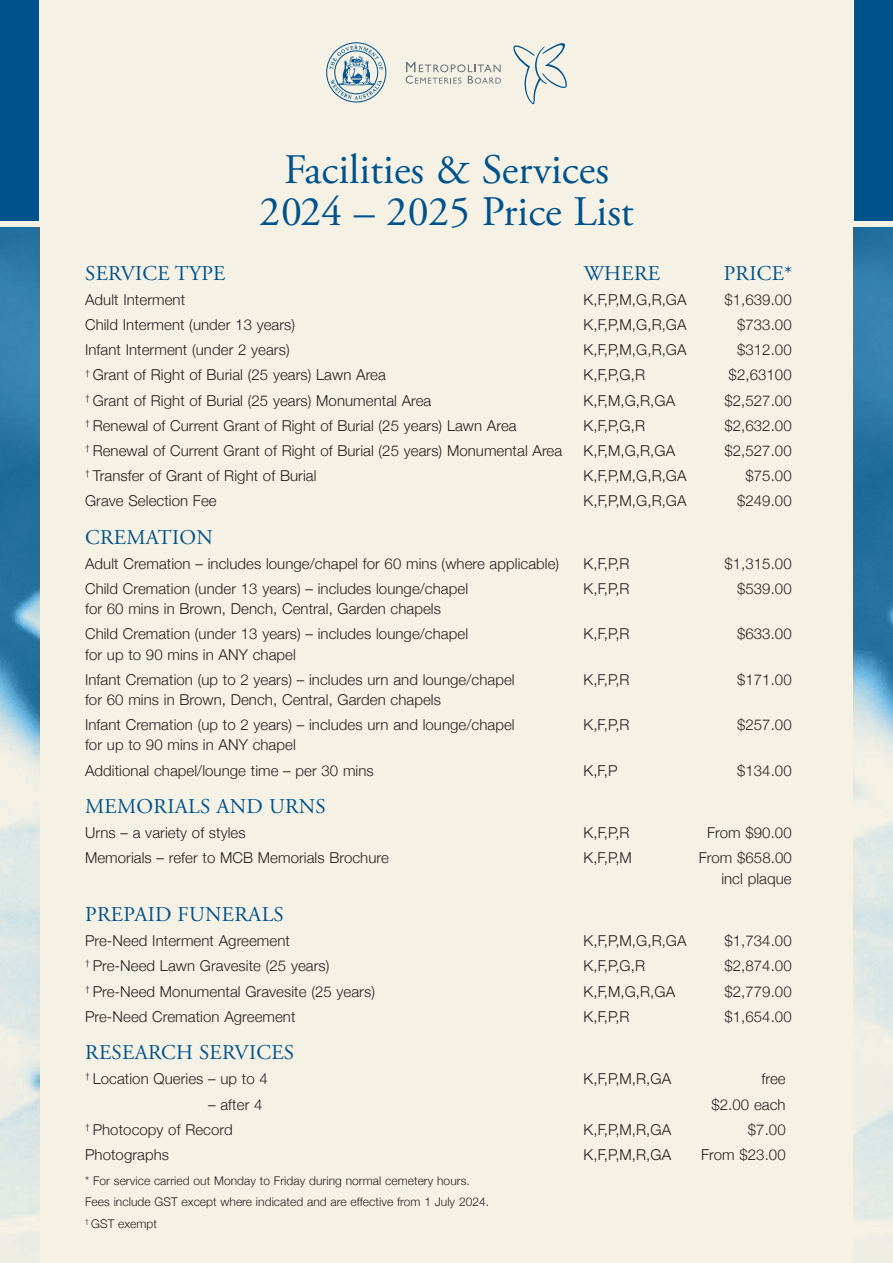
<style>
.page{position:relative;width:893px;height:1263px;background:#f5f2e5}
.page>*{position:absolute;margin:0;border:0;box-sizing:border-box;transform-origin:0 0}
.t1{font:42px/42px "Adobe Garamond Pro";color:#00528c;text-align:center}
.t2{font:21px "Adobe Garamond Pro";letter-spacing:.015em;color:#00528c}
.t3{font:300 15px/20.2px "Helvetica Neue";letter-spacing:.005em;color:#231f20}
.t4{font:300 12px/21.1px "Helvetica Neue";letter-spacing:.005em;color:#231f20}
</style>
<div class="page">
<img style="left:854px;top:228px;width:39px;height:1015px">
<div style="left:854px;top:0;width:39px;height:220px;background:#00528c"></div>
<img style="left:0;top:228px;width:39px;height:1035px">
<div style="left:0;top:0;width:39px;height:220px;background:#00528c"></div>
<svg style="left:406px;top:62px;width:95px;height:22px"></svg>
<svg style="left:513px;top:43px;width:54px;height:61px"></svg>
<svg style="left:326px;top:42px;width:60px;height:60px"></svg>
<h1 class="t1" style="left:259px;top:150px;width:376px">Facilities &amp; Services<br>2024 – 2025 Price List</h1>
<h2 class="t2" style="left:85px;top:261px;width:142px">SERVICE TYPE</h2>
<h2 class="t2" style="left:584px;top:261px;width:78px">WHERE</h2>
<h2 class="t2" style="left:724px;top:261px;width:70px">PRICE*</h2>
<p class="t3" style="left:85px;top:288px;width:102px">Adult Interment</p>
<p class="t3" style="left:584px;top:288px;width:104px">K,F,P,M,G,R,GA</p>
<p class="t3" style="left:724px;top:288px;width:69px">$1,639.00</p>
<p class="t3" style="left:85px;top:314px;width:212px">Child Interment (under 13 years)</p>
<p class="t3" style="left:584px;top:314px;width:104px">K,F,P,M,G,R,GA</p>
<p class="t3" style="left:737px;top:314px;width:56px">$733.00</p>
<p class="t3" style="left:85px;top:339px;width:206px">Infant Interment (under 2 years)</p>
<p class="t3" style="left:584px;top:339px;width:104px">K,F,P,M,G,R,GA</p>
<p class="t3" style="left:737px;top:339px;width:56px">$312.00</p>
<p class="t3" style="left:85px;top:364px;width:302px"><sup>†</sup> Grant of Right of Burial (25 years) Lawn Area</p>
<p class="t3" style="left:584px;top:364px;width:63px">K,F,P,G,R</p>
<p class="t3" style="left:729px;top:364px;width:65px">$2,63100</p>
<p class="t3" style="left:85px;top:389px;width:348px"><sup>†</sup> Grant of Right of Burial (25 years) Monumental Area</p>
<p class="t3" style="left:584px;top:389px;width:93px">K,F,M,G,R,GA</p>
<p class="t3" style="left:724px;top:389px;width:69px">$2,527.00</p>
<p class="t3" style="left:85px;top:414px;width:433px"><sup>†</sup> Renewal of Current Grant of Right of Burial (25 years) Lawn Area</p>
<p class="t3" style="left:584px;top:414px;width:63px">K,F,P,G,R</p>
<p class="t3" style="left:724px;top:414px;width:69px">$2,632.00</p>
<p class="t3" style="left:85px;top:439px;width:479px"><sup>†</sup> Renewal of Current Grant of Right of Burial (25 years) Monumental Area</p>
<p class="t3" style="left:584px;top:439px;width:93px">K,F,M,G,R,GA</p>
<p class="t3" style="left:724px;top:439px;width:69px">$2,527.00</p>
<p class="t3" style="left:85px;top:464px;width:233px"><sup>†</sup> Transfer of Grant of Right of Burial</p>
<p class="t3" style="left:584px;top:464px;width:104px">K,F,P,M,G,R,GA</p>
<p class="t3" style="left:745px;top:464px;width:48px">$75.00</p>
<p class="t3" style="left:85px;top:490px;width:133px">Grave Selection Fee</p>
<p class="t3" style="left:584px;top:490px;width:104px">K,F,P,M,G,R,GA</p>
<p class="t3" style="left:737px;top:490px;width:56px">$249.00</p>
<h2 class="t2" style="left:85px;top:524px;width:129px">CREMATION</h2>
<p class="t3" style="left:85px;top:552px;width:476px">Adult Cremation – includes lounge/chapel for 60 mins (where applicable)</p>
<p class="t3" style="left:584px;top:552px;width:47px">K,F,P,R</p>
<p class="t3" style="left:724px;top:552px;width:69px">$1,315.00</p>
<p class="t3" style="left:85px;top:577px;width:385px">Child Cremation (under 13 years) – includes lounge/chapel for 60 mins in Brown, Dench, Central, Garden chapels</p>
<p class="t3" style="left:584px;top:577px;width:47px">K,F,P,R</p>
<p class="t3" style="left:737px;top:577px;width:56px">$539.00</p>
<p class="t3" style="left:85px;top:623px;width:385px">Child Cremation (under 13 years) – includes lounge/chapel for up to 90 mins in ANY chapel</p>
<p class="t3" style="left:584px;top:623px;width:47px">K,F,P,R</p>
<p class="t3" style="left:737px;top:623px;width:56px">$633.00</p>
<p class="t3" style="left:85px;top:668px;width:431px">Infant Cremation (up to 2 years) – includes urn and lounge/chapel for 60 mins in Brown, Dench, Central, Garden chapels</p>
<p class="t3" style="left:584px;top:668px;width:47px">K,F,P,R</p>
<p class="t3" style="left:737px;top:668px;width:56px">$171.00</p>
<p class="t3" style="left:85px;top:714px;width:431px">Infant Cremation (up to 2 years) – includes urn and lounge/chapel for up to 90 mins in ANY chapel</p>
<p class="t3" style="left:584px;top:714px;width:47px">K,F,P,R</p>
<p class="t3" style="left:737px;top:714px;width:56px">$257.00</p>
<p class="t3" style="left:85px;top:759px;width:290px">Additional chapel/lounge time – per 30 mins</p>
<p class="t3" style="left:584px;top:759px;width:35px">K,F,P</p>
<p class="t3" style="left:737px;top:759px;width:56px">$134.00</p>
<h2 class="t2" style="left:85px;top:794px;width:242px">MEMORIALS AND URNS</h2>
<p class="t3" style="left:85px;top:822px;width:162px">Urns – a variety of styles</p>
<p class="t3" style="left:584px;top:822px;width:47px">K,F,P,R</p>
<p class="t3" style="left:707px;top:822px;width:86px">From $90.00</p>
<p class="t3" style="left:85px;top:847px;width:305px">Memorials – refer to MCB Memorials Brochure</p>
<p class="t3" style="left:584px;top:847px;width:50px">K,F,P,M</p>
<p class="t3" style="left:699px;top:847px;width:94px;text-align:right">From $658.00 incl plaque</p>
<h2 class="t2" style="left:85px;top:902px;width:200px">PREPAID FUNERALS</h2>
<p class="t3" style="left:85px;top:930px;width:206px">Pre-Need Interment Agreement</p>
<p class="t3" style="left:584px;top:930px;width:104px">K,F,P,M,G,R,GA</p>
<p class="t3" style="left:724px;top:930px;width:69px">$1,734.00</p>
<p class="t3" style="left:85px;top:955px;width:246px"><sup>†</sup> Pre-Need Lawn Gravesite (25 years)</p>
<p class="t3" style="left:584px;top:955px;width:63px">K,F,P,G,R</p>
<p class="t3" style="left:724px;top:955px;width:69px">$2,874.00</p>
<p class="t3" style="left:85px;top:980px;width:291px"><sup>†</sup> Pre-Need Monumental Gravesite (25 years)</p>
<p class="t3" style="left:584px;top:980px;width:93px">K,F,M,G,R,GA</p>
<p class="t3" style="left:724px;top:980px;width:69px">$2,779.00</p>
<p class="t3" style="left:85px;top:1005px;width:212px">Pre-Need Cremation Agreement</p>
<p class="t3" style="left:584px;top:1005px;width:47px">K,F,P,R</p>
<p class="t3" style="left:724px;top:1005px;width:69px">$1,654.00</p>
<h2 class="t2" style="left:85px;top:1040px;width:210px">RESEARCH SERVICES</h2>
<p class="t3" style="left:85px;top:1068px;width:184px"><sup>†</sup> Location Queries – up to 4</p>
<p class="t3" style="left:584px;top:1068px;width:89px">K,F,P,M,R,GA</p>
<p class="t3" style="left:761px;top:1068px;width:26px">free</p>
<p class="t3" style="left:208px;top:1093px;width:56px">– after 4</p>
<p class="t3" style="left:711px;top:1093px;width:76px">$2.00 each</p>
<p class="t3" style="left:85px;top:1118px;width:149px"><sup>†</sup> Photocopy of Record</p>
<p class="t3" style="left:584px;top:1118px;width:89px">K,F,P,M,R,GA</p>
<p class="t3" style="left:748px;top:1118px;width:39px">$7.00</p>
<p class="t3" style="left:85px;top:1143px;width:86px">Photographs</p>
<p class="t3" style="left:584px;top:1143px;width:89px">K,F,P,M,R,GA</p>
<p class="t3" style="left:701px;top:1143px;width:86px">From $23.00</p>
<p class="t4" style="left:85px;top:1169px;width:406px">* For service carried out Monday to Friday during normal cemetery hours.<br>Fees include GST except where indicated and are effective from 1 July 2024. <sup>†</sup> GST exempt</p>
</div>
